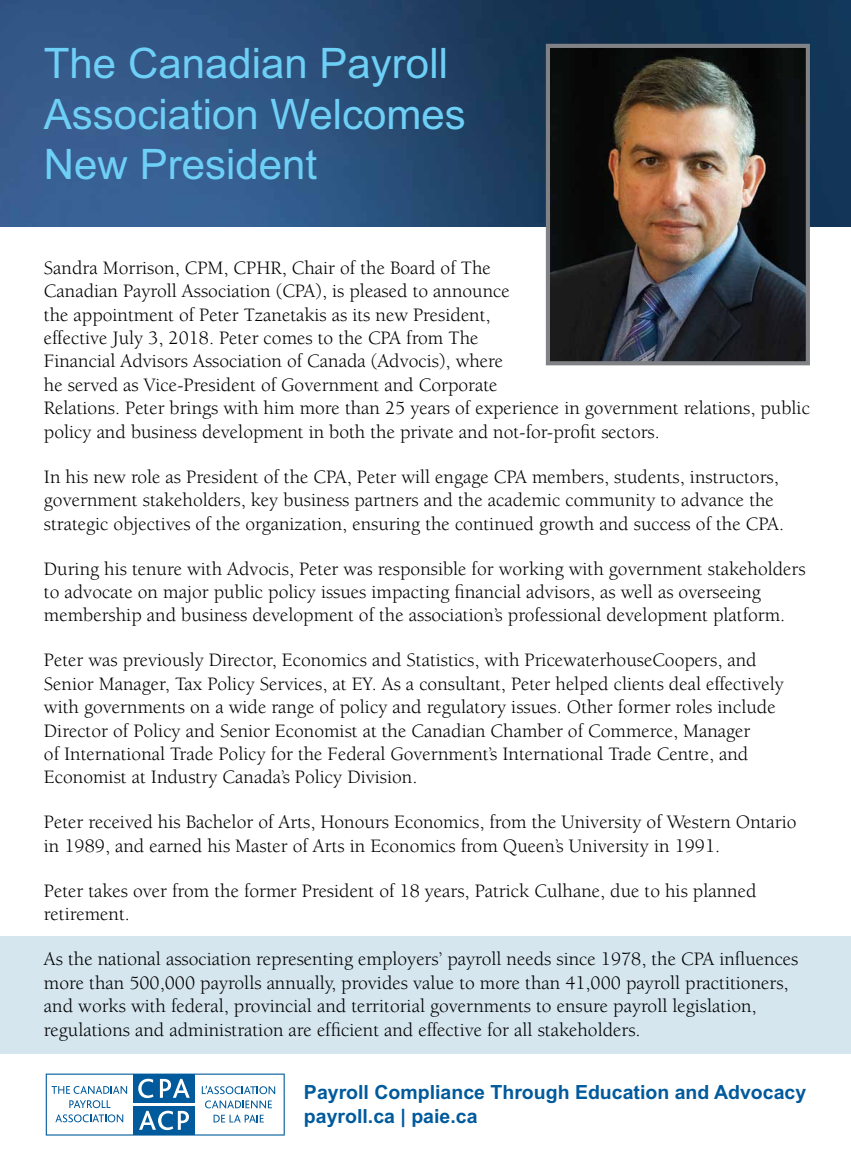
<style>
.page{position:relative;width:851px;height:1175px;background:#fff}
.page>*{position:absolute;margin:0;border:0;box-sizing:border-box;transform-origin:0 0}
.t1{font:42px/50.4px "Arial";color:#6ed0f6}
.t2{font:19.5px/23.4px "Berkeley";color:#000}
.t3{font:700 19.5px/23.4px "Arial";color:#005a9c}
</style>
<div class="page">
<img style="left:0;top:0;width:850px;height:227px">
<div style="left:0;top:936px;width:850px;height:117px;background:#d5e6ef"></div>
<div style="left:44px;top:1071px;width:242px;height:66px;background:linear-gradient(to right,#6da1c6,#6fa2c6)"></div>
<svg style="left:46px;top:1073px;width:239px;height:62px"></svg>
<img style="left:551px;top:49px;width:253px;height:311px">
<div style="left:546px;top:44px;width:263px;height:321px;border:4px solid #808285"></div>
<p class="t1" style="left:44px;top:42px;width:423px">The Canadian Payroll<br>Association Welcomes<br>New President</p>
<p class="t2" style="left:44px;top:258px;width:767px">Sandra Morrison, CPM, CPHR, Chair of the Board of The<br>Canadian Payroll Association (CPA), is pleased to announce<br>the appointment of Peter Tzanetakis as its new President,<br>effective July 3, 2018. Peter comes to the CPA from The<br>Financial Advisors Association of Canada (Advocis), where<br>he served as Vice-President of Government and Corporate<br>Relations. Peter brings with him more than 25 years of experience in government relations, public policy and business development in both the private and not-for-profit sectors.</p>
<p class="t2" style="left:44px;top:466px;width:741px">In his new role as President of the CPA, Peter will engage CPA members, students, instructors, government stakeholders, key business partners and the academic community to advance the strategic objectives of the organization, ensuring the continued growth and success of the CPA.</p>
<p class="t2" style="left:44px;top:558px;width:763px">During his tenure with Advocis, Peter was responsible for working with government stakeholders to advocate on major public policy issues impacting financial advisors, as well as overseeing membership and business development of the association’s professional development platform.</p>
<p class="t2" style="left:44px;top:650px;width:741px">Peter was previously Director, Economics and Statistics, with PricewaterhouseCoopers, and Senior Manager, Tax Policy Services, at EY. As a consultant, Peter helped clients deal effectively with governments on a wide range of policy and regulatory issues. Other former roles include Director of Policy and Senior Economist at the Canadian Chamber of Commerce, Manager<br>of International Trade Policy for the Federal Government’s International Trade Centre, and Economist at Industry Canada’s Policy Division.</p>
<p class="t2" style="left:44px;top:812px;width:754px">Peter received his Bachelor of Arts, Honours Economics, from the University of Western Ontario in 1989, and earned his Master of Arts in Economics from Queen’s University in 1991.</p>
<p class="t2" style="left:44px;top:880px;width:714px">Peter takes over from the former President of 18 years, Patrick Culhane, due to his planned retirement.</p>
<p class="t2" style="left:44px;top:949px;width:756px">As the national association representing employers’ payroll needs since 1978, the CPA influences more than 500,000 payrolls annually, provides value to more than 41,000 payroll practitioners, and works with federal, provincial and territorial governments to ensure payroll legislation, regulations and administration are efficient and effective for all stakeholders.</p>
<p class="t3" style="left:304px;top:1082px;width:504px">Payroll Compliance Through Education and Advocacy payroll.ca | paie.ca</p>
</div>
